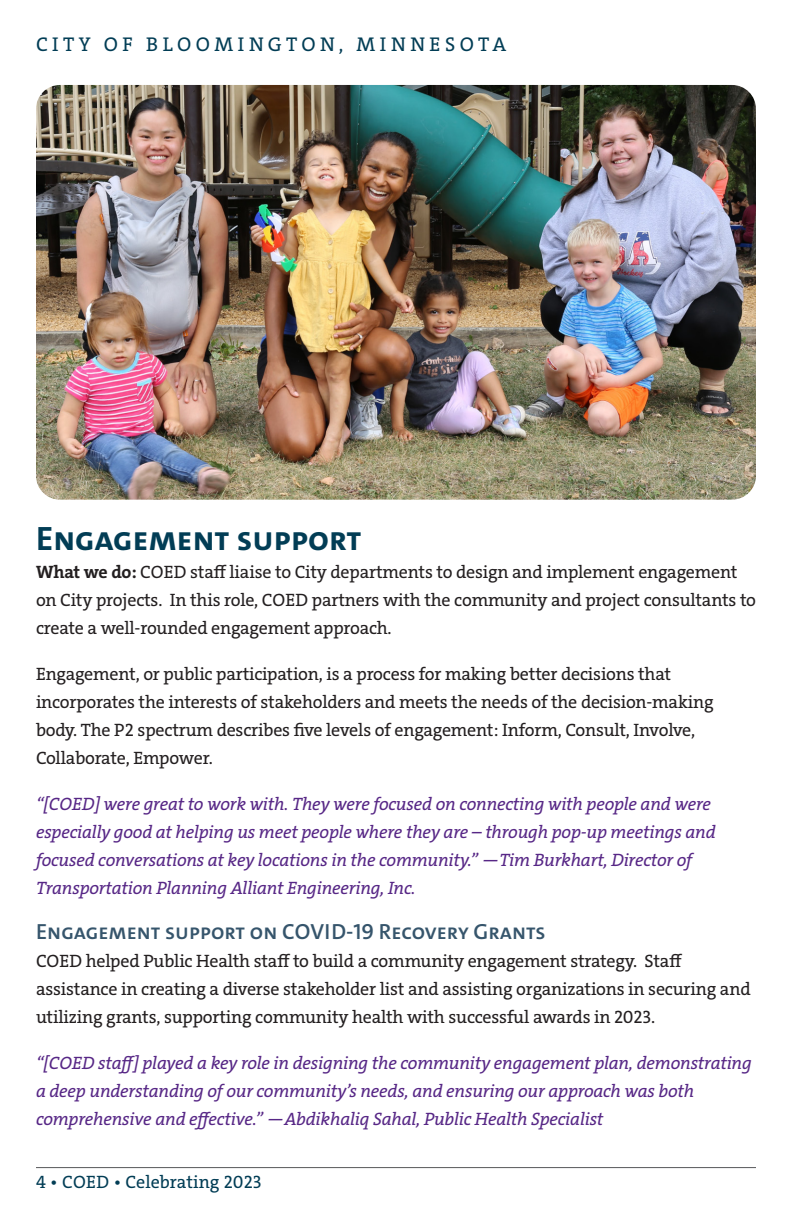
<style>
.page{position:relative;width:792px;height:1224px;background:#fff}
.page>*{position:absolute;margin:0;border:0;box-sizing:border-box;transform-origin:0 0}
.Outcome{font:700 34px "The Sans";color:#023d55}
.Hed_2{font:600 22px "The Sans";color:#36556c}
.t1{font:20px "The Serif";letter-spacing:.225em;color:#023d55}
.Paragraph{font:18px/28px "The Serif";letter-spacing:-.01em;color:#231f20}
.Quotes{font:italic 18px/28px "The Serif";letter-spacing:-.01em;color:#572786}
.t2{font:18px "The Serif";color:#023d55}
.s1{font-weight:700}
</style>
<div class="page">
<hr style="left:36px;top:1167px;width:720px;height:1px;background:#57585a">
<img style="left:36px;top:85px;width:720px;height:415px">
<p class="t1" style="left:36px;top:31px;width:472px">CITY OF BLOOMINGTON, MINNESOTA</p>
<p class="Outcome" style="left:36px;top:517px;width:327px">Engagement support</p>
<p class="Paragraph" style="left:36px;top:558px;width:722px"><span class="s1">What we do:</span> COED staff liaise to City departments to design and implement engagement on City projects. In this role, COED partners with the community and project consultants to create a well-rounded engagement approach.</p>
<p class="Paragraph" style="left:36px;top:660px;width:679px">Engagement, or public participation, is a process for making better decisions that incorporates the interests of stakeholders and meets the needs of the decision-making body. The P2 spectrum describes five levels of engagement: Inform, Consult, Involve, Collaborate, Empower.</p>
<p class="Quotes" style="left:36px;top:790px;width:681px">“[COED] were great to work with. They were focused on connecting with people and were especially good at helping us meet people where they are – through pop-up meetings and focused conversations at key locations in the community.” —Tim Burkhart, Director of Transportation Planning Alliant Engineering, Inc.</p>
<p class="Hed_2" style="left:36px;top:917px;width:511px">Engagement support on COVID-19 Recovery Grants</p>
<p class="Paragraph" style="left:36px;top:947px;width:716px">COED helped Public Health staff to build a community engagement strategy. Staff assistance in creating a diverse stakeholder list and assisting organizations in securing and utilizing grants, supporting community health with successful awards in 2023.</p>
<p class="Quotes" style="left:36px;top:1049px;width:717px">“[COED staff] played a key role in designing the community engagement plan, demonstrating a deep understanding of our community’s needs, and ensuring our approach was both comprehensive and effective.” —Abdikhaliq Sahal, Public Health Specialist</p>
<p class="t2" style="left:36px;top:1170px;width:227px">4 • COED • Celebrating 2023</p>
</div>
